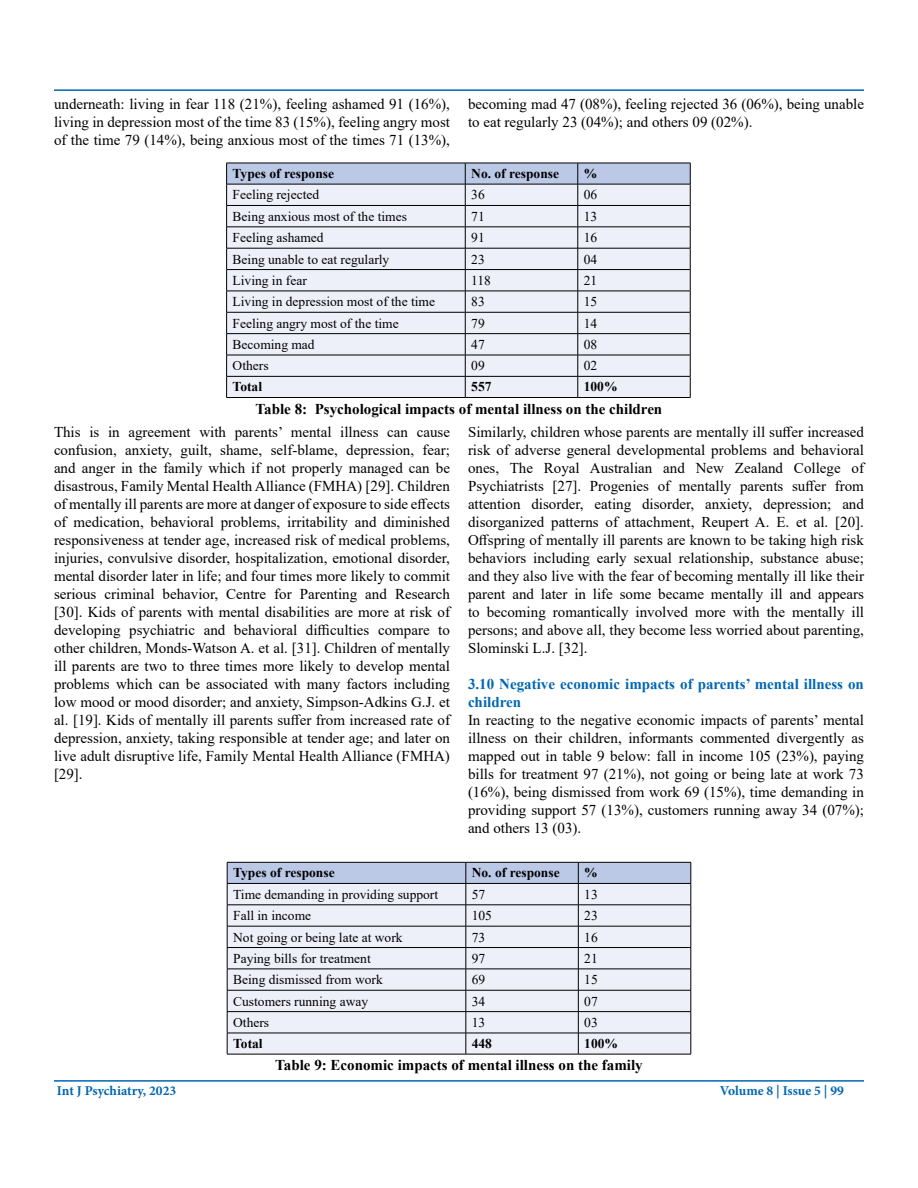
<style>
.page{position:relative;width:918px;height:1188px;background:#fff}
.page>*{position:absolute;margin:0;border:0;box-sizing:border-box;transform-origin:0 0}
.t1{font:15px/18px "Times New Roman";color:#000;text-align:justify}
.t2{font:700 15px "Times New Roman";color:#000}
.t3{font:700 15px/18px "Times New Roman";color:#0066b3}
.t4{font:13.5px "Times New Roman";color:#000}
.t5{font:700 13.5px "Times New Roman";color:#000}
.t6{font:700 13.5px "Minion Pro";color:#0066b3}
</style>
<div class="page">
<hr style="left:54px;top:1080px;width:810px;height:2px;background:#0066b3">
<hr style="left:54px;top:89px;width:810px;height:2px;background:#0066b3">
<svg style="left:226px;top:163px;width:465px;height:234px;background:#dcdfe9"></svg>
<hr style="left:226px;top:397px;width:239px;height:1px;background:#000">
<hr style="left:465px;top:397px;width:113px;height:1px;background:#000">
<hr style="left:578px;top:397px;width:112px;height:1px;background:#000">
<svg style="left:227px;top:862px;width:465px;height:192px;background:#dbdee9"></svg>
<hr style="left:227px;top:1054px;width:239px;height:1px;background:#000">
<hr style="left:466px;top:1054px;width:112px;height:1px;background:#000">
<hr style="left:578px;top:1054px;width:113px;height:1px;background:#000">
<p class="t1" style="left:54px;top:95px;width:398px">underneath: living in fear 118 (21%), feeling ashamed 91 (16%), living in depression most of the time 83 (15%), feeling angry most of the time 79 (14%), being anxious most of the times 71 (13%),</p>
<p class="t1" style="left:468px;top:95px;width:398px">becoming mad 47 (08%), feeling rejected 36 (06%), being unable to eat regularly 23 (04%); and others 09 (02%).</p>
<p class="t5" style="left:233px;top:164px;width:103px">Types of response</p>
<p class="t5" style="left:471px;top:164px;width:89px">No. of response</p>
<p class="t5" style="left:584px;top:164px;width:15px">%</p>
<p class="t4" style="left:233px;top:185px;width:88px">Feeling rejected</p>
<p class="t4" style="left:471px;top:185px;width:15px">36</p>
<p class="t4" style="left:584px;top:185px;width:15px">06</p>
<p class="t4" style="left:233px;top:207px;width:176px">Being anxious most of the times</p>
<p class="t4" style="left:471px;top:207px;width:15px">71</p>
<p class="t4" style="left:584px;top:207px;width:15px">13</p>
<p class="t4" style="left:233px;top:228px;width:93px">Feeling ashamed</p>
<p class="t4" style="left:471px;top:228px;width:15px">91</p>
<p class="t4" style="left:584px;top:228px;width:15px">16</p>
<p class="t4" style="left:233px;top:250px;width:158px">Being unable to eat regularly</p>
<p class="t4" style="left:471px;top:250px;width:15px">23</p>
<p class="t4" style="left:584px;top:250px;width:15px">04</p>
<p class="t4" style="left:233px;top:271px;width:76px">Living in fear</p>
<p class="t4" style="left:471px;top:271px;width:21px">118</p>
<p class="t4" style="left:584px;top:271px;width:15px">21</p>
<p class="t4" style="left:233px;top:292px;width:204px">Living in depression most of the time</p>
<p class="t4" style="left:471px;top:292px;width:15px">83</p>
<p class="t4" style="left:584px;top:292px;width:15px">15</p>
<p class="t4" style="left:233px;top:314px;width:168px">Feeling angry most of the time</p>
<p class="t4" style="left:471px;top:314px;width:15px">79</p>
<p class="t4" style="left:584px;top:314px;width:15px">14</p>
<p class="t4" style="left:233px;top:335px;width:84px">Becoming mad</p>
<p class="t4" style="left:471px;top:335px;width:15px">47</p>
<p class="t4" style="left:584px;top:335px;width:15px">08</p>
<p class="t4" style="left:233px;top:356px;width:37px">Others</p>
<p class="t4" style="left:471px;top:356px;width:15px">09</p>
<p class="t4" style="left:584px;top:356px;width:15px">02</p>
<p class="t5" style="left:233px;top:377px;width:31px">Total</p>
<p class="t5" style="left:471px;top:377px;width:22px">557</p>
<p class="t5" style="left:584px;top:377px;width:35px">100%</p>
<p class="t2" style="left:256px;top:398px;width:408px">Table 8: Psychological impacts of mental illness on the children</p>
<p class="t1" style="left:54px;top:422px;width:398px">This is in agreement with parents’ mental illness can cause confusion, anxiety, guilt, shame, self-blame, depression, fear; and anger in the family which if not properly managed can be disastrous, Family Mental Health Alliance (FMHA) [29]. Children of mentally ill parents are more at danger of exposure to side effects of medication, behavioral problems, irritability and diminished responsiveness at tender age, increased risk of medical problems, injuries, convulsive disorder, hospitalization, emotional disorder, mental disorder later in life; and four times more likely to commit serious criminal behavior, Centre for Parenting and Research [30]. Kids of parents with mental disabilities are more at risk of developing psychiatric and behavioral difficulties compare to other children, Monds-Watson A. et al. [31]. Children of mentally ill parents are two to three times more likely to develop mental problems which can be associated with many factors including low mood or mood disorder; and anxiety, Simpson-Adkins G.J. et al. [19]. Kids of mentally ill parents suffer from increased rate of depression, anxiety, taking responsible at tender age; and later on live adult disruptive life, Family Mental Health Alliance (FMHA) [29].</p>
<p class="t1" style="left:468px;top:422px;width:398px">Similarly, children whose parents are mentally ill suffer increased risk of adverse general developmental problems and behavioral ones, The Royal Australian and New Zealand College of Psychiatrists [27]. Progenies of mentally parents suffer from attention disorder, eating disorder, anxiety, depression; and disorganized patterns of attachment, Reupert A. E. et al. [20].<br>Offspring of mentally ill parents are known to be taking high risk behaviors including early sexual relationship, substance abuse; and they also live with the fear of becoming mentally ill like their parent and later in life some became mentally ill and appears to becoming romantically involved more with the mentally ill persons; and above all, they become less worried about parenting, Slominski L.J. [32].</p>
<p class="t3" style="left:468px;top:674px;width:397px">3.10 Negative economic impacts of parents’ mental illness on children</p>
<p class="t1" style="left:468px;top:710px;width:398px">In reacting to the negative economic impacts of parents’ mental illness on their children, informants commented divergently as mapped out in table 9 below: fall in income 105 (23%), paying bills for treatment 97 (21%), not going or being late at work 73 (16%), being dismissed from work 69 (15%), time demanding in providing support 57 (13%), customers running away 34 (07%); and others 13 (03).</p>
<p class="t5" style="left:233px;top:863px;width:103px">Types of response</p>
<p class="t5" style="left:472px;top:863px;width:89px">No. of response</p>
<p class="t5" style="left:584px;top:863px;width:15px">%</p>
<p class="t4" style="left:233px;top:885px;width:207px">Time demanding in providing support</p>
<p class="t4" style="left:472px;top:885px;width:15px">57</p>
<p class="t4" style="left:584px;top:885px;width:15px">13</p>
<p class="t4" style="left:233px;top:906px;width:80px">Fall in income</p>
<p class="t4" style="left:472px;top:906px;width:22px">105</p>
<p class="t4" style="left:584px;top:906px;width:15px">23</p>
<p class="t4" style="left:233px;top:927px;width:171px">Not going or being late at work</p>
<p class="t4" style="left:472px;top:927px;width:15px">73</p>
<p class="t4" style="left:584px;top:927px;width:15px">16</p>
<p class="t4" style="left:233px;top:949px;width:139px">Paying bills for treatment</p>
<p class="t4" style="left:472px;top:949px;width:15px">97</p>
<p class="t4" style="left:584px;top:949px;width:15px">21</p>
<p class="t4" style="left:233px;top:970px;width:151px">Being dismissed from work</p>
<p class="t4" style="left:472px;top:970px;width:15px">69</p>
<p class="t4" style="left:584px;top:970px;width:15px">15</p>
<p class="t4" style="left:233px;top:992px;width:136px">Customers running away</p>
<p class="t4" style="left:472px;top:992px;width:15px">34</p>
<p class="t4" style="left:584px;top:992px;width:15px">07</p>
<p class="t4" style="left:233px;top:1013px;width:37px">Others</p>
<p class="t4" style="left:472px;top:1013px;width:15px">13</p>
<p class="t4" style="left:584px;top:1013px;width:15px">03</p>
<p class="t5" style="left:233px;top:1034px;width:31px">Total</p>
<p class="t5" style="left:472px;top:1034px;width:22px">448</p>
<p class="t5" style="left:584px;top:1034px;width:35px">100%</p>
<p class="t2" style="left:275px;top:1054px;width:369px">Table 9: Economic impacts of mental illness on the family</p>
<p class="t6" style="left:57px;top:1081px;width:121px">Int J Psychiatry, 2023</p>
<p class="t6" style="left:720px;top:1082px;width:126px">Volume 8 | Issue 5 | 99</p>
</div>
